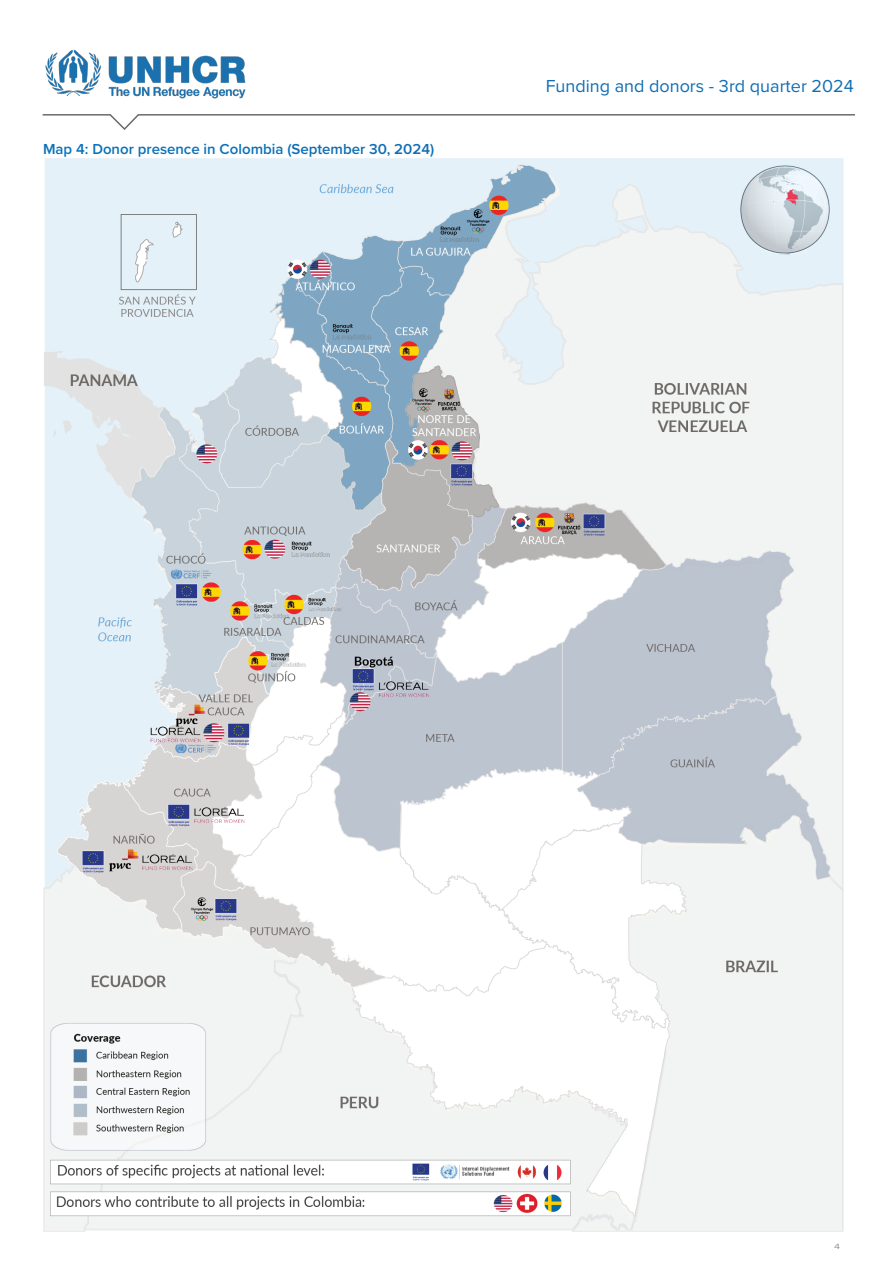
<style>
.page{position:relative;width:893px;height:1263px;background:#fff}
.page>*{position:absolute;margin:0;border:0;box-sizing:border-box;transform-origin:0 0}
.t1{font:18px "Proxima Nova";color:#0f6eb5}
.t2{font:600 15px "Proxima Nova";color:#0a72ba}
.t3{font:7.8px "Proxima Nova";color:#919090;scale:1.38 1}
.s1{color:#0f6eb5}
</style>
<div class="page">
<img style="left:43px;top:158px;width:800px;height:1073px">
<svg style="left:119px;top:114px;width:736px;height:16px"></svg>
<img style="left:42px;top:49px;width:229px;height:76px">
<p class="t2" style="left:43px;top:137px;width:393px">Map 4: Donor presence in Colombia (<span class="s1">September 30, 2024</span>)</p>
<p class="t1" style="left:546px;top:72px;width:310px">Funding and donors - 3rd quarter 2024</p>
<p class="t3" style="left:834px;top:1240px;width:6px">4</p>
</div>
